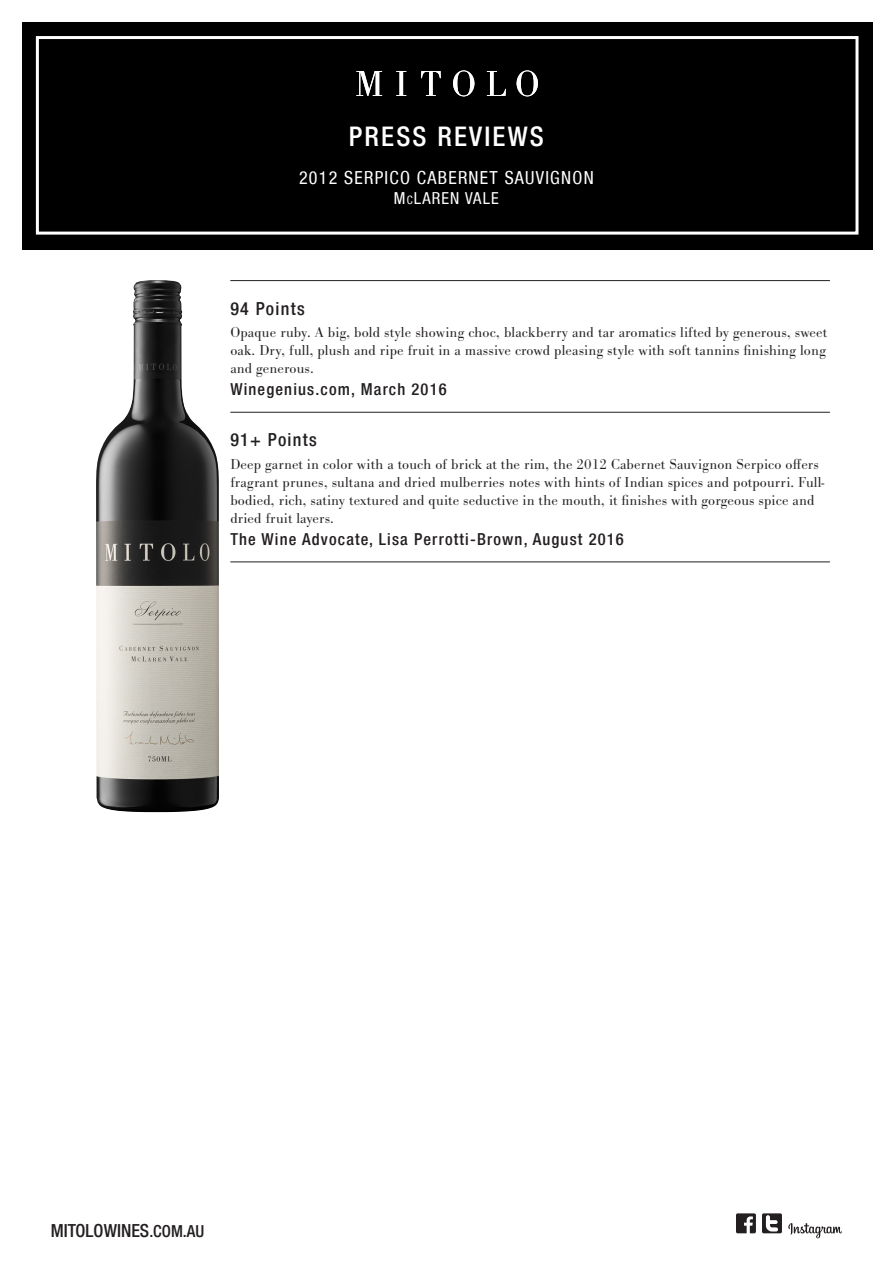
<style>
.page{position:relative;width:893px;height:1263px;background:#fff}
.page>*{position:absolute;margin:0;border:0;box-sizing:border-box;transform-origin:0 0}
.t1{font:500 condensed 27px "Helvetica Neue LT";letter-spacing:.08em;color:#fff}
.t2{font:condensed 18px "Helvetica Neue LT";letter-spacing:.07em;color:#fff}
.t3{font:500 condensed 18px "Helvetica Neue LT";color:#231f20}
.t4{font:500 condensed 18px "Helvetica Neue LT";letter-spacing:.07em;color:#231f20}
.t5{font:500 condensed 16.5px "Helvetica Neue LT";letter-spacing:.07em;color:#231f20}
.t6{font:condensed 16.5px "Helvetica Neue LT";letter-spacing:.07em;color:#fff}
.t7{font:300 15px/18px "Bodoni Ant";letter-spacing:.01em;color:#231f20;text-align:justify}
.s1{font-size:11.55px}
.s2{font-size:16.5px}
</style>
<div class="page">
<hr style="left:230px;top:280px;width:600px;height:1px;background:#231f20">
<hr style="left:230px;top:412px;width:600px;height:1px;background:#231f20">
<hr style="left:230px;top:561px;width:600px;height:1px;background:#231f20">
<div style="left:22px;top:22px;width:850px;height:227px;background:#000"></div>
<div style="left:36px;top:36px;width:822px;height:199px;background:#000;border:3px solid #fff"></div>
<svg style="left:356px;top:71px;width:26px;height:25px"></svg>
<svg style="left:396px;top:71px;width:10px;height:25px"></svg>
<svg style="left:421px;top:71px;width:20px;height:25px"></svg>
<svg style="left:453px;top:70px;width:21px;height:26px"></svg>
<svg style="left:487px;top:71px;width:19px;height:25px"></svg>
<svg style="left:517px;top:70px;width:21px;height:26px"></svg>
<svg style="left:788px;top:1223px;width:54px;height:15px"></svg>
<svg style="left:736px;top:1213px;width:20px;height:20px"></svg>
<svg style="left:762px;top:1213px;width:20px;height:20px"></svg>
<img style="left:96px;top:280px;width:123px;height:532px">
<h1 class="t1" style="left:349px;top:120px;width:196px">PRESS REVIEWS</h1>
<p class="t2" style="left:299px;top:167px;width:296px">2012 SERPICO CABERNET SAUVIGNON</p>
<p class="t6" style="left:394px;top:189px;width:106px">M<span class="s1">c</span>LAREN VALE</p>
<p class="t4" style="left:230px;top:298px;width:76px">94 Points</p>
<p class="t7" style="left:230px;top:324px;width:598px">Opaque ruby. A big, bold style showing choc, blackberry and tar aromatics lifted by generous, sweet oak. Dry, full, plush and ripe fruit in a massive crowd pleasing style with soft tannins finishing long and generous.</p>
<p class="t5" style="left:230px;top:380px;width:218px">Winegenius.com, March 2016</p>
<p class="t4" style="left:230px;top:429px;width:88px">91+ Points</p>
<p class="t7" style="left:230px;top:455px;width:596px;text-align:left">Deep garnet in color with a touch of brick at the rim, the 2012 Cabernet Sauvignon Serpico offers fragrant prunes, sultana and dried mulberries notes with hints of Indian spices and potpourri. Full&shy;bodied, rich, satiny textured and quite seductive in the mouth, it finishes with gorgeous spice and dried fruit layers.</p>
<p class="t5" style="left:230px;top:529px;width:395px">The Wine Advocate, Lisa Perrotti-Brown, August 2016</p>
<p class="t3" style="left:51px;top:1219px;width:155px">MITOLOWINES<span class="s2">.COM.AU</span></p>
</div>
